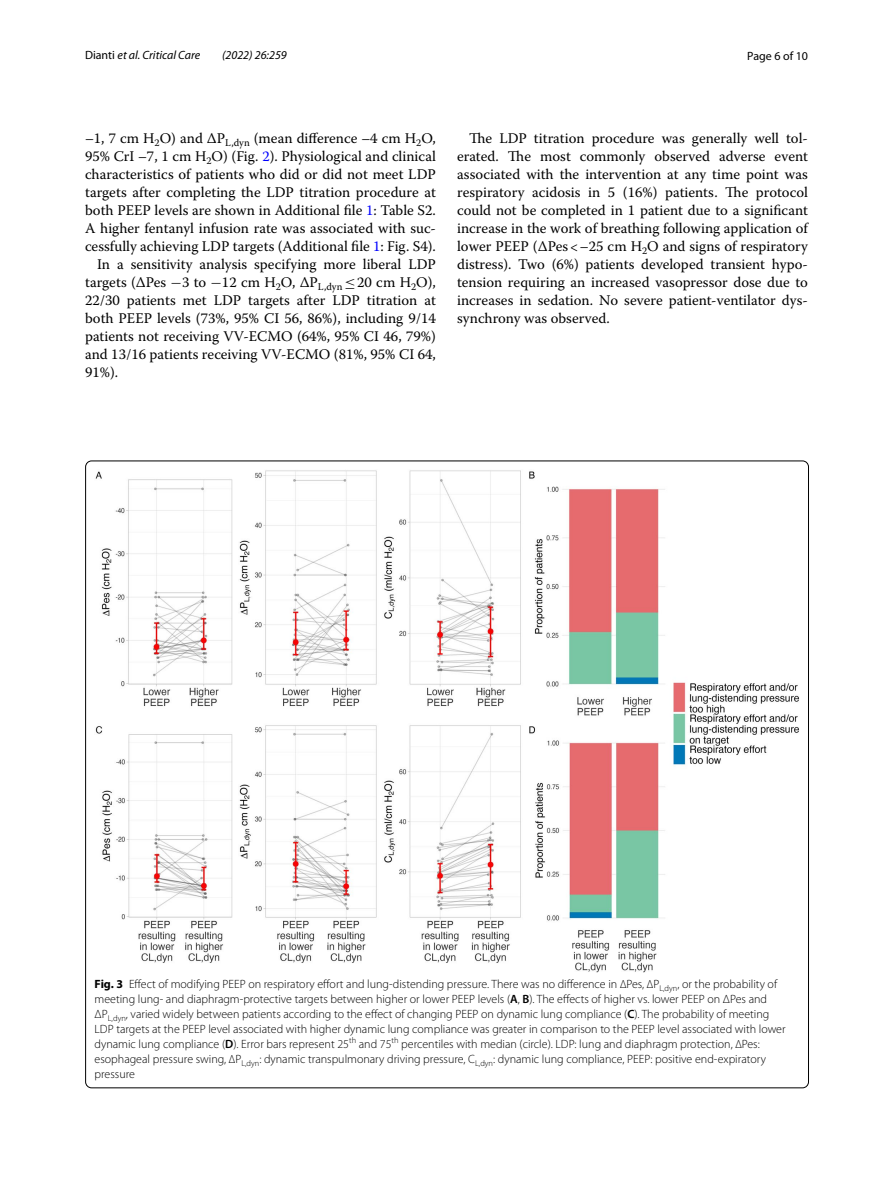
<style>
.page{position:relative;width:893px;height:1187px;background:#fff}
.page>*{position:absolute;margin:0;border:0;box-sizing:border-box;transform-origin:0 0}
.t1{font:14.7px/18px "Warnock Pro";color:#000;text-align:justify}
.t2{font:300 12px/15px "Myriad Pro";color:#000}
.t3{font:italic 12px "Myriad Pro";color:#000}
.t4{font:12px "Myriad Pro";color:#000}
.s1{font-style:normal}
.s2{color:#00f}
.s3{font-family:"MTSY"}
.s4{font-weight:700}
.s5{font-weight:600}
</style>
<div class="page">
<img style="left:95px;top:470px;width:704px;height:502px">
<p class="t3" style="left:85px;top:48px;width:117px"><span class="s1">Dianti</span> et al. Critical Care</p>
<p class="t3" style="left:222px;top:48px;width:66px">(2022) 26:259</p>
<p class="t4" style="left:747px;top:48px;width:62px">Page 6 of 10</p>
<p class="t1" style="left:85px;top:128px;width:352px">–1, 7 cm H<sub>2</sub>O) and ∆P<sub>L,dyn</sub> (mean difference –4 cm H<sub>2</sub>O,</p>
<p class="t1" style="left:85px;top:146px;width:352px">95% CrI –7, 1 cm H<sub>2</sub>O) (Fig. <span class="s2">2</span>). Physiological and clinical</p>
<p class="t1" style="left:85px;top:164px;width:352px">characteristics of patients who did or did not meet LDP</p>
<p class="t1" style="left:85px;top:182px;width:352px">targets after completing the LDP titration procedure at</p>
<p class="t1" style="left:85px;top:200px;width:352px">both PEEP levels are shown in Additional file <span class="s2">1</span>: Table S2.</p>
<p class="t1" style="left:85px;top:218px;width:352px">A higher fentanyl infusion rate was associated with suc-</p>
<p class="t1" style="left:85px;top:236px;width:352px">cessfully achieving LDP targets (Additional file <span class="s2">1</span>: Fig. S4).</p>
<p class="t1" style="left:97px;top:254px;width:340px">In a sensitivity analysis specifying more liberal LDP</p>
<p class="t1" style="left:85px;top:272px;width:352px">targets (∆Pes <span class="s3">−</span>3 to <span class="s3">−</span>12 cm H<sub>2</sub>O, ∆P<sub>L,dyn</sub> <span class="s3">≤</span>20 cm H<sub>2</sub>O),</p>
<p class="t1" style="left:85px;top:290px;width:352px">22/30 patients met LDP targets after LDP titration at</p>
<p class="t1" style="left:85px;top:308px;width:352px">both PEEP levels (73%, 95% CI 56, 86%), including 9/14</p>
<p class="t1" style="left:85px;top:326px;width:352px">patients not receiving VV-ECMO (64%, 95% CI 46, 79%)</p>
<p class="t1" style="left:85px;top:344px;width:352px">and 13/16 patients receiving VV-ECMO (81%, 95% CI 64,</p>
<p class="t1" style="left:85px;top:362px;width:35px">91%).</p>
<p class="t1" style="left:457px;top:128px;width:352px;text-indent:12px">The LDP titration procedure was generally well tol&shy;erated. The most commonly observed adverse event associated with the intervention at any time point was respiratory acidosis in 5 (16%) patients. The protocol could not be completed in 1 patient due to a significant increase in the work of breathing following application of lower PEEP (∆Pes&lt;–25 cm H<sub>2</sub>O and signs of respiratory distress). Two (6%) patients developed transient hypo&shy;tension requiring an increased vasopressor dose due to increases in sedation. No severe patient-ventilator dys&shy;synchrony was observed.</p>
<p class="t2" style="left:95px;top:976px;width:692px"><span class="s4">Fig. 3</span> Effect of modifying PEEP on respiratory effort and lung-distending pressure. There was no difference in ∆Pes, ∆P<sub>L,dyn</sub>, or the probability of meeting lung- and diaphragm-protective targets between higher or lower PEEP levels (<span class="s5">A</span>, <span class="s5">B</span>). The effects of higher vs. lower PEEP on ΔPes and ΔP<sub>L,dyn</sub>, varied widely between patients according to the effect of changing PEEP on dynamic lung compliance (<span class="s5">C</span>). The probability of meeting LDP targets at the PEEP level associated with higher dynamic lung compliance was greater in comparison to the PEEP level associated with lower dynamic lung compliance (<span class="s5">D</span>). Error bars represent 25<sup>th</sup> and 75<sup>th</sup> percentiles with median (circle). LDP: lung and diaphragm protection, ∆Pes: esophageal pressure swing, ∆P<sub>L,dyn</sub>: dynamic transpulmonary driving pressure, C<sub>L,dyn</sub>: dynamic lung compliance, PEEP: positive end-expiratory pressure</p>
</div>
